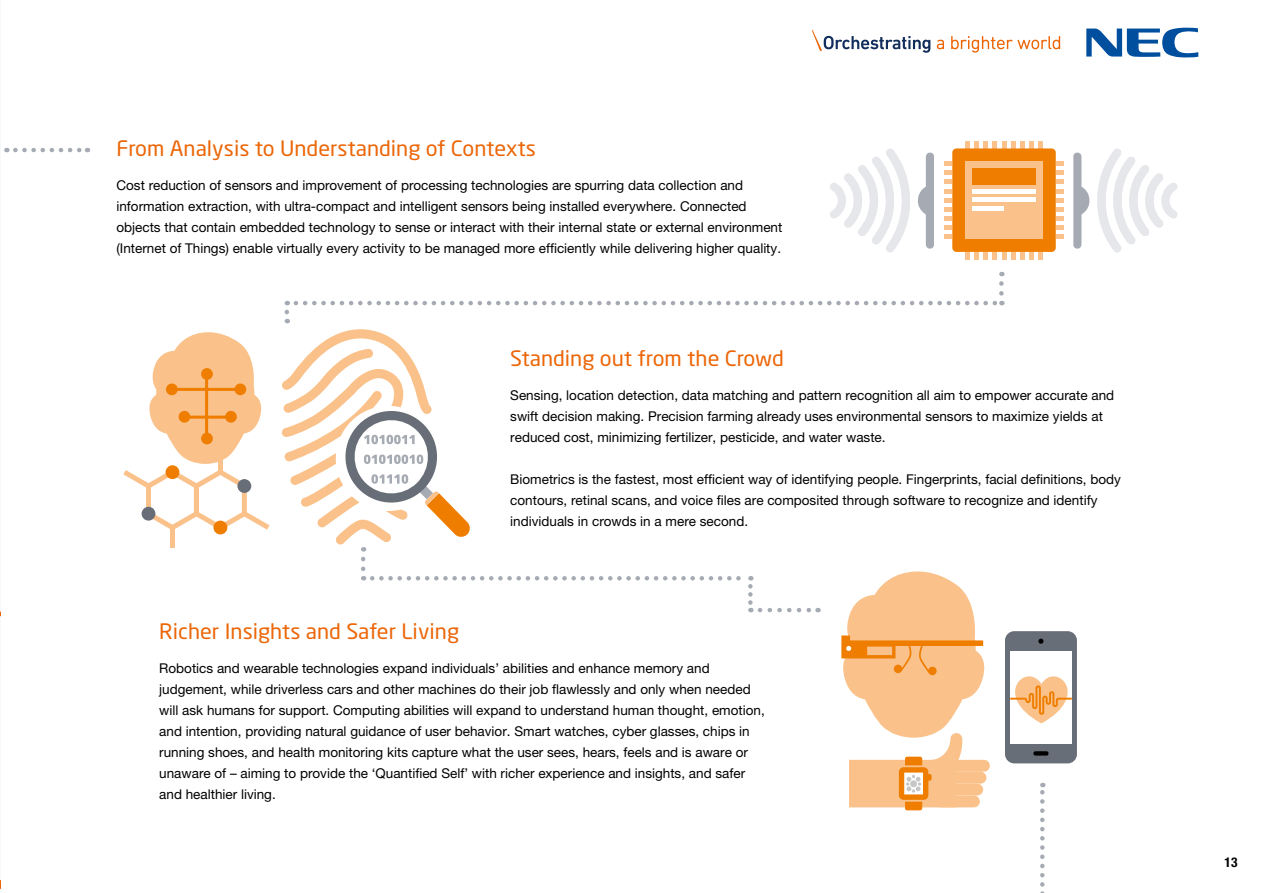
<style>
.page{position:relative;width:1263px;height:893px;background:#fff}
.page>*{position:absolute;margin:0;border:0;box-sizing:border-box;transform-origin:0 0}
.t1{font:21px "Neo Sans Std";color:#ec6608}
.t2{font:13.5px/21px "Helvetica Neue LT Pro";color:#000}
.t3{font:700 condensed 13.5px "Helvetica Neue LT Pro";color:#000}
</style>
<div class="page">
<svg style="left:937px;top:40px;width:7px;height:9px"></svg>
<svg style="left:951px;top:36px;width:109px;height:17px"></svg>
<svg style="left:812px;top:30px;width:118px;height:23px"></svg>
<svg style="left:1086px;top:27px;width:112px;height:31px"></svg>
<svg style="left:15px;top:148px;width:73px;height:4px"></svg>
<svg style="left:1073px;top:152px;width:17px;height:97px"></svg>
<svg style="left:1097px;top:148px;width:80px;height:105px"></svg>
<svg style="left:918px;top:152px;width:16px;height:97px"></svg>
<svg style="left:830px;top:148px;width:80px;height:105px"></svg>
<svg style="left:965px;top:141px;width:78px;height:7px"></svg>
<div style="left:965px;top:252px;width:5px;height:8px;background:#fac28a"></div>
<div style="left:974px;top:252px;width:5px;height:8px;background:#fac28a"></div>
<div style="left:983px;top:252px;width:5px;height:8px;background:#fac28a"></div>
<div style="left:992px;top:252px;width:5px;height:8px;background:#fac28a"></div>
<svg style="left:1002px;top:252px;width:22px;height:8px"></svg>
<div style="left:1029px;top:252px;width:5px;height:8px;background:#fac28a"></div>
<div style="left:1038px;top:252px;width:5px;height:8px;background:#fac28a"></div>
<svg style="left:1056px;top:161px;width:7px;height:78px"></svg>
<div style="left:944px;top:161px;width:8px;height:5px;background:#fac28a"></div>
<svg style="left:944px;top:171px;width:8px;height:31px"></svg>
<div style="left:944px;top:207px;width:8px;height:5px;background:#fac28a"></div>
<div style="left:944px;top:216px;width:8px;height:5px;background:#fac28a"></div>
<div style="left:944px;top:225px;width:8px;height:5px;background:#fac28a"></div>
<div style="left:944px;top:234px;width:8px;height:5px;background:#fac28a"></div>
<div style="left:952px;top:148px;width:104px;height:104px;background:#ef7d00;border-radius:4px"></div>
<div style="left:965px;top:161px;width:78px;height:78px;background:#fac28a"></div>
<div style="left:972px;top:168px;width:64px;height:17px;background:#ef7d00"></div>
<hr style="left:972px;top:189px;width:64px;height:4px;background:#fff">
<div style="left:972px;top:197px;width:64px;height:5px;background:#fff"></div>
<hr style="left:972px;top:206px;width:32px;height:4px;background:#fff">
<div style="left:170px;top:527px;width:5px;height:21px;background:#fac28a"></div>
<div style="left:213px;top:521px;width:14px;height:13px;background:#ef7d00;border-radius:50%"></div>
<svg style="left:123px;top:332px;width:147px;height:198px"></svg>
<hr style="left:173px;top:388px;width:65px;height:3px;background:#ef7d00">
<hr style="left:183px;top:416px;width:47px;height:3px;background:#ef7d00">
<hr style="left:205px;top:375px;width:3px;height:60px;background:#ef7d00">
<div style="left:234px;top:383px;width:12px;height:12px;background:#ef7d00;border-radius:50%"></div>
<div style="left:225px;top:411px;width:12px;height:12px;background:#ef7d00;border-radius:50%"></div>
<div style="left:179px;top:411px;width:11px;height:12px;background:#ef7d00;border-radius:50%"></div>
<div style="left:201px;top:368px;width:12px;height:12px;background:#ef7d00;border-radius:50%"></div>
<div style="left:201px;top:433px;width:12px;height:11px;background:#ef7d00;border-radius:50%"></div>
<div style="left:166px;top:383px;width:12px;height:12px;background:#ef7d00;border-radius:50%"></div>
<svg style="left:361px;top:559px;width:4px;height:21px"></svg>
<svg style="left:372px;top:576px;width:379px;height:4px"></svg>
<svg style="left:748px;top:586px;width:5px;height:26px"></svg>
<svg style="left:760px;top:608px;width:58px;height:4px"></svg>
<svg style="left:281px;top:319px;width:189px;height:233px"></svg>
<svg style="left:285px;top:301px;width:4px;height:11px"></svg>
<svg style="left:296px;top:301px;width:706px;height:4px"></svg>
<svg style="left:999px;top:272px;width:5px;height:21px"></svg>
<svg style="left:841px;top:571px;width:236px;height:322px"></svg>
<h1 class="t1" style="left:116px;top:135px;width:421px">From Analysis to Understanding of Contexts</h1>
<p class="t2" style="left:116px;top:175px;width:667px">Cost reduction of sensors and improvement of processing technologies are spurring data collection and information extraction, with ultra-compact and intelligent sensors being installed everywhere. Connected objects that contain embedded technology to sense or interact with their internal state or external environment (Internet of Things) enable virtually every activity to be managed more efficiently while delivering higher quality.</p>
<h1 class="t1" style="left:510px;top:345px;width:275px">Standing out from the Crowd</h1>
<p class="t2" style="left:510px;top:385px;width:605px">Sensing, location detection, data matching and pattern recognition all aim to empower accurate and swift decision making. Precision farming already uses environmental sensors to maximize yields at reduced cost, minimizing fertilizer, pesticide, and water waste.</p>
<p class="t2" style="left:510px;top:469px;width:612px">Biometrics is the fastest, most efficient way of identifying people. Fingerprints, facial definitions, body contours, retinal scans, and voice files are composited through software to recognize and identify individuals in crowds in a mere second.</p>
<h1 class="t1" style="left:159px;top:618px;width:301px">Richer Insights and Safer Living</h1>
<p class="t2" style="left:159px;top:658px;width:607px">Robotics and wearable technologies expand individuals’ abilities and enhance memory and judgement, while driverless cars and other machines do their job flawlessly and only when needed will ask humans for support. Computing abilities will expand to understand human thought, emotion, and intention, providing natural guidance of user behavior. Smart watches, cyber glasses, chips in running shoes, and health monitoring kits capture what the user sees, hears, feels and is aware or unaware of – aiming to provide the ‘Quantified Self’ with richer experience and insights, and safer and healthier living.</p>
<p class="t3" style="left:1224px;top:854px;width:14px">13</p>
</div>
